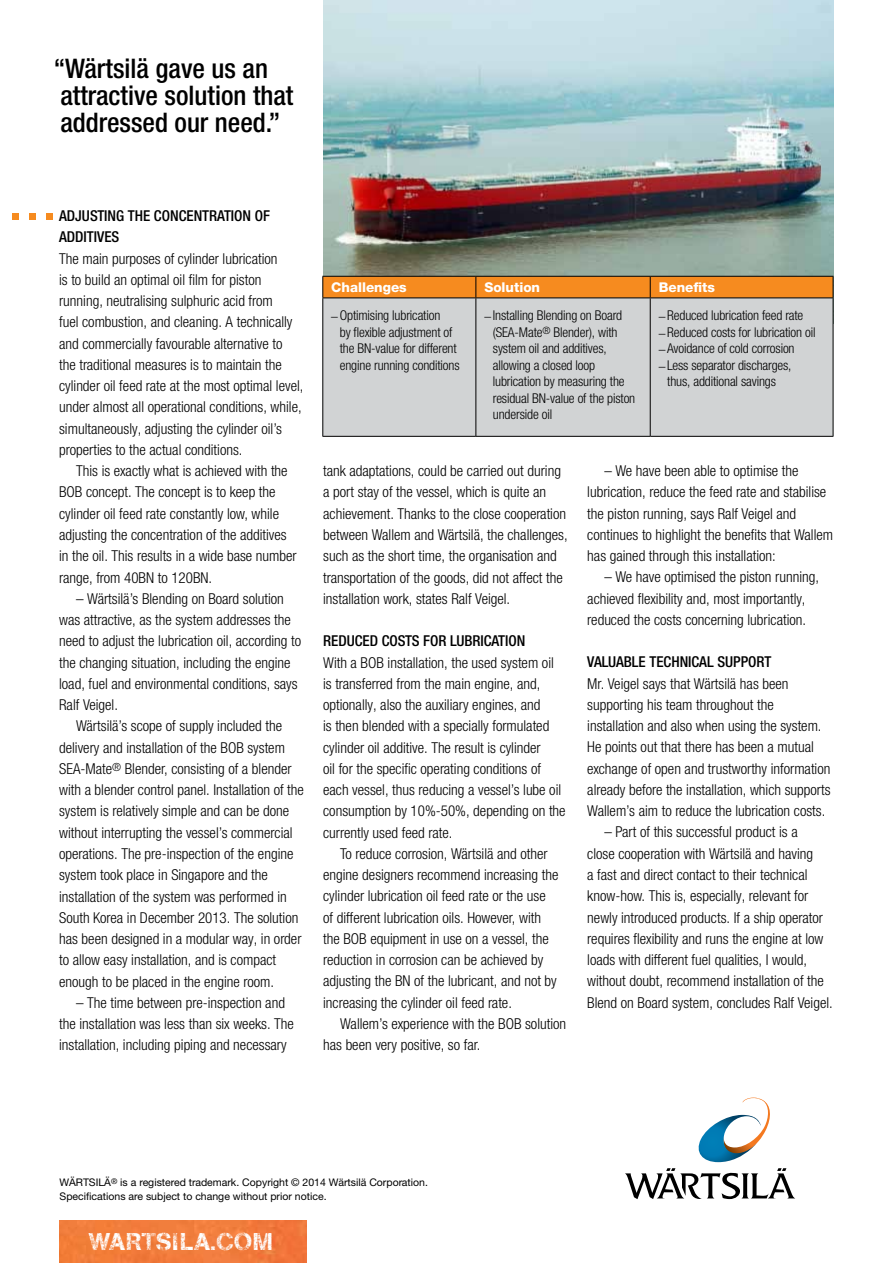
<style>
.page{position:relative;width:893px;height:1263px;background:#fff}
.page>*{position:absolute;margin:0;border:0;box-sizing:border-box;transform-origin:0 0}
.t1{font:500 condensed 27px/27px "Helvetica Neue LTW1 G";color:#000}
.t2{font:24px "Wartsila Stencil";letter-spacing:.02em;color:#fff}
.t3{font:300 condensed 15px/21.3px "Helvetica Neue LTW1 G";color:#000}
.t4{font:500 condensed 15px "Helvetica Neue LTW1 G";color:#000}
.t5{font:300 condensed 13.5px/16.5px "Helvetica Neue LTW1 G";letter-spacing:-.01em;color:#000}
.t6{font:800 13.5px "Helvetica Neue LTW1 G";color:#fff}
.t7{font:10.5px/13.5px "Helvetica Neue LTW1 G";color:#000}
.s1{font-family:"Adobe Garamond Pro";font-weight:400;font-stretch:normal}
</style>
<div class="page">
<img style="left:323px;top:0;width:510px;height:276px">
<div style="left:323px;top:298px;width:510px;height:138px;background:#d1d3d4"></div>
<div style="left:322px;top:276px;width:512px;height:22px;background:#f68b1f"></div>
<hr style="left:322px;top:297px;width:154px;height:1px;background:#000">
<hr style="left:322px;top:298px;width:1px;height:138px;background:#000">
<hr style="left:476px;top:297px;width:174px;height:1px;background:#000">
<hr style="left:475px;top:298px;width:1px;height:138px;background:#000">
<hr style="left:650px;top:297px;width:183px;height:1px;background:#000">
<hr style="left:650px;top:298px;width:1px;height:138px;background:#000">
<hr style="left:833px;top:298px;width:1px;height:138px;background:#000">
<hr style="left:322px;top:436px;width:154px;height:1px;background:#000">
<hr style="left:476px;top:436px;width:174px;height:1px;background:#000">
<hr style="left:650px;top:436px;width:183px;height:1px;background:#000">
<svg style="left:625px;top:1097px;width:170px;height:102px"></svg>
<img style="left:60px;top:1220px;width:246px;height:43px">
<svg style="left:13px;top:213px;width:6px;height:6px"></svg>
<svg style="left:30px;top:213px;width:6px;height:6px"></svg>
<svg style="left:47px;top:213px;width:6px;height:6px"></svg>
<h1 class="t1" style="left:54px;top:55px;width:241px">“WÄRTSILÄ GAVE US AN<br>ATTRACTIVE SOLUTION THAT<br>ADDRESSED OUR NEED.”</h1>
<p class="t4" style="left:59px;top:207px;width:152px">ADJUSTING THE CONCENTRAT</p>
<p class="t4" style="left:231px;top:207px;width:33px">ION OF</p>
<p class="t4" style="left:59px;top:228px;width:62px">ADDITIVES</p>
<p class="t3" style="left:59px;top:248px;width:246px">The main purposes of cylinder lubrication<br>is to build an optimal oil film for piston running, neutralising sulphuric acid from<br>fuel combustion, and cleaning. A technically and commercially favourable alternative to<br>the traditional measures is to maintain the cylinder oil feed rate at the most optimal level, under almost all operational conditions, while, simultaneously, adjusting the cylinder oil’s properties to the actual conditions.</p>
<p class="t3" style="left:59px;top:460px;width:239px;text-indent:17px">This is exactly what is achieved with the BOB concept. The concept is to keep the cylinder oil feed rate constantly low, while adjusting the concentration of the additives in the oil. This results in a wide base number range, from 40BN to 120BN.</p>
<p class="t3" style="left:59px;top:588px;width:244px;text-indent:17px">– Wärtsilä’s Blending on Board solution was attractive, as the system addresses the need to adjust the lubrication oil, according to the changing situation, including the engine load, fuel and environmental conditions, says Ralf Veigel.</p>
<p class="t3" style="left:59px;top:715px;width:246px;text-indent:17px">Wärtsilä’s scope of supply included the delivery and installation of the BOB system SEA-Mate<sup>®</sup> Blender, consisting of a blender with a blender control panel. Installation of the system is relatively simple and can be done without interrupting the vessel’s commercial operations. The pre-inspection of the engine system took place in Singapore and the installation of the system was performed in South Korea in December 2013. The solution has been designed in a modular way, in order to allow easy installation, and is compact enough to be placed in the engine room.</p>
<p class="t3" style="left:59px;top:992px;width:236px;text-align:center">– The time between pre-inspection and<br>the installation was less than six weeks. The installation, including piping and necessary</p>
<p class="t6" style="left:331px;top:279px;width:77px">Challenges</p>
<p class="t6" style="left:484px;top:279px;width:57px">Solution</p>
<p class="t6" style="left:659px;top:279px;width:58px">Benefits</p>
<p class="t5" style="left:340px;top:307px;width:121px;text-indent:-9px"><span class="s1">–</span>Optimising lubrication<br>by flexible adjustment of the BN-value for different engine running conditions</p>
<p class="t5" style="left:493px;top:307px;width:144px;text-indent:-9px"><span class="s1">–</span> Installing Blending on Board (SEA-Mate<sup>®</sup> Blender), with system oil and additives, allowing a closed loop lubrication by measuring the residual BN-value of the piston underside oil</p>
<p class="t5" style="left:659px;top:307px;width:146px"><span class="s1">–</span> Reduced lubrication feed rate</p>
<p class="t5" style="left:659px;top:324px;width:158px"><span class="s1">–</span> Reduced costs for lubrication oil</p>
<p class="t5" style="left:659px;top:340px;width:137px"><span class="s1">–</span> Avoidance of cold corrosion</p>
<p class="t5" style="left:659px;top:357px;width:134px;text-align:center"><span class="s1">–</span> Less separator discharges, thus, additional savings</p>
<p class="t3" style="left:323px;top:460px;width:246px">tank adaptations, could be carried out during a port stay of the vessel, which is quite an achievement. Thanks to the close cooperation between Wallem and Wärtsilä, the challenges, such as the short time, the organisation and transportation of the goods, did not affect the installation work, states Ralf Veigel.</p>
<p class="t4" style="left:323px;top:632px;width:109px">REDUCED COSTS FOR</p>
<p class="t4" style="left:450px;top:632px;width:77px">LUBRICATION</p>
<p class="t3" style="left:323px;top:652px;width:244px">With a BOB installation, the used system oil is transferred from the main engine, and, optionally, also the auxiliary engines, and<br>is then blended with a specially formulated cylinder oil additive. The result is cylinder<br>oil for the specific operating conditions of each vessel, thus reducing a vessel’s lube oil consumption by 10%-50%, depending on the currently used feed rate.</p>
<p class="t3" style="left:323px;top:843px;width:237px;text-indent:17px">To reduce corrosion, Wärtsilä and other engine designers recommend increasing the cylinder lubrication oil feed rate or the use of different lubrication oils. However, with the BOB equipment in use on a vessel, the reduction in corrosion can be achieved by adjusting the BN of the lubricant, and not by increasing the cylinder oil feed rate.</p>
<p class="t3" style="left:323px;top:1013px;width:245px;text-indent:17px">Wallem’s experience with the BOB solution has been very positive, so far.</p>
<p class="t3" style="left:587px;top:460px;width:247px;text-indent:17px">– We have been able to optimise the lubrication, reduce the feed rate and stabilise the piston running, says Ralf Veigel and continues to highlight the benefits that Wallem has gained through this installation:</p>
<p class="t3" style="left:587px;top:566px;width:233px;text-indent:17px">– We have optimised the piston running, achieved flexibility and, most importantly, reduced the costs concerning lubrication.</p>
<p class="t4" style="left:587px;top:653px;width:170px">VALUABLE TECHNICAL SUPPORT</p>
<p class="t3" style="left:587px;top:673px;width:245px">Mr. Veigel says that Wärtsilä has been supporting his team throughout the installation and also when using the system.<br>He points out that there has been a mutual exchange of open and trustworthy information already before the installation, which supports Wallem’s aim to reduce the lubrication costs.</p>
<p class="t3" style="left:587px;top:822px;width:247px;text-indent:17px">– Part of this successful product is a<br>close cooperation with Wärtsilä and having<br>a fast and direct contact to their technical know-how. This is, especially, relevant for newly introduced products. If a ship operator requires flexibility and runs the engine at low loads with different fuel qualities, I would, without doubt, recommend installation of the Blend on Board system, concludes Ralf Veigel.</p>
<p class="t7" style="left:60px;top:1175px;width:370px">WÄRTSILÄ<sup>®</sup> is a registered trademark. Copyright © 2014 Wärtsilä Corporation.<br>Specifications are subject to change without prior notice.</p>
<h2 class="t2" style="left:89px;top:1227px;width:186px">WARTSILA.COM</h2>
</div>
